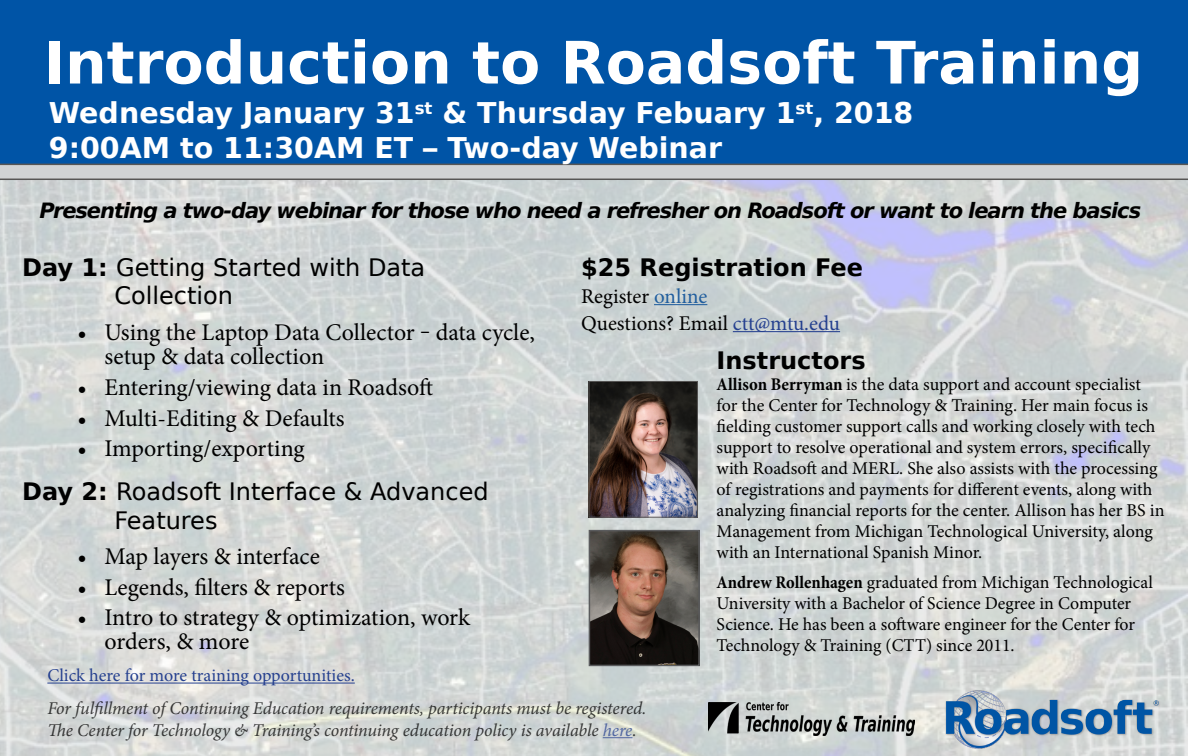
<style>
.page{position:relative;width:1188px;height:756px;background:#fff}
.page>*{position:absolute;margin:0;border:0;box-sizing:border-box;transform-origin:0 0}
.t1{font:700 58.5px "Bitstream Vera Sans";color:#fff}
.t2{font:700 28.5px/34.2px "Bitstream Vera Sans";color:#fff}
.t3{font:24px/24px "Minion Pro";color:#000}
.t4{font:24px/28.8px "Bitstream Vera Sans";color:#000}
.t5{font:700 24px "Bitstream Vera Sans";color:#000}
.t6{font:italic 700 21px "Bitstream Vera Sans";letter-spacing:-.05em;color:#000}
.t7{font:21px/27px "Minion Pro";color:#000}
.t8{font:18px/21px "Minion Pro";color:#000}
.t9{font:italic 18px/21.6px "Minion Pro";letter-spacing:-.01em;color:#000}
.t10{font:18px "Minion Pro";color:#25408f}
.s1{font-weight:700}
.s2{color:#215e9e}
.s3{color:#25408f}
.s4{font-weight:700;font-stretch:condensed}
</style>
<div class="page">
<img style="left:0;top:180px;width:1188px;height:576px">
<hr style="left:654px;top:304px;width:53px;height:1px;background:#215e9e">
<hr style="left:733px;top:331px;width:107px;height:1px;background:#25408f">
<svg style="left:603px;top:737px;width:29px;height:1px"></svg>
<img style="left:592px;top:533px;width:105px;height:130px">
<div style="left:589px;top:530px;width:111px;height:136px;border:2px solid #5a5b5d"></div>
<hr style="left:47px;top:683px;width:308px;height:1px;background:#25408f">
<div style="left:0;top:0;width:1188px;height:164px;background:#0054a6"></div>
<img style="left:709px;top:702px;width:206px;height:33px">
<svg style="left:0;top:164px;width:1188px;height:16px;background:#bdbebf"></svg>
<img style="left:944px;top:690px;width:217px;height:59px">
<img style="left:591px;top:383px;width:105px;height:132px">
<div style="left:589px;top:381px;width:109px;height:136px;border:1px solid #575655"></div>
<h1 class="t1" style="left:43px;top:29px;width:1101px">Introduction to Roadsoft Training</h1>
<h2 class="t2" style="left:49px;top:96px;width:866px">Wednesday January 31<sup>st</sup> &amp; Thursday Febuary 1<sup>st</sup>, 2018<br>9:00AM to 11:30AM ET – Two-day Webinar</h2>
<p class="t6" style="left:39px;top:199px;width:1103px">Presenting a two-day webinar for those who need a refresher on Roadsoft or want to learn the basics</p>
<h3 class="t4" style="left:114px;top:253px;width:312px;text-indent:-92px"><span class="s1">Day 1:</span> Getting Started with Data<br>Collection</h3>
<h3 class="t3" style="left:105px;top:321px;width:432px;text-indent:-27px">• Using the Laptop Data Collector ‒ data cycle, setup &amp; data collection</h3>
<h3 class="t3" style="left:78px;top:375px;width:357px">• Entering/viewing data in Roadsoft</h3>
<h3 class="t3" style="left:78px;top:406px;width:269px">• Multi-Editing &amp; Defaults</h3>
<h3 class="t3" style="left:78px;top:437px;width:229px">• Importing/exporting</h3>
<h3 class="t4" style="left:114px;top:477px;width:376px;text-indent:-92px"><span class="s1">Day 2:</span> Roadsoft Interface &amp; Advanced<br>Features</h3>
<h3 class="t3" style="left:78px;top:544px;width:244px">• Map layers &amp; interface</h3>
<h3 class="t3" style="left:78px;top:575px;width:269px">• Legends, filters &amp; reports</h3>
<h3 class="t3" style="left:105px;top:606px;width:367px;text-indent:-27px">• Intro to strategy &amp; optimization, work orders, &amp; more</h3>
<p class="t10" style="left:47px;top:663px;width:309px">Click here for more training opportunities.</p>
<h3 class="t5" style="left:581px;top:253px;width:283px">$25 Registration Fee</h3>
<p class="t7" style="left:581px;top:282px;width:260px">Register <span class="s2">online<br></span>Questions? Email <span class="s3">ctt@mtu.edu</span></p>
<h3 class="t5" style="left:717px;top:346px;width:150px">Instructors</h3>
<p class="t8" style="left:717px;top:374px;width:449px"><span class="s4">Allison Berryman</span> is the data support and account specialist for the Center for Technology &amp; Training. Her main focus is fielding customer support calls and working closely with tech support to resolve operational and system errors, specifically with Roadsoft and MERL. She also assists with the processing of registrations and payments for different events, along with analyzing financial reports for the center. Allison has her BS in Management from Michigan Technological University, along with an International Spanish Minor.</p>
<p class="t8" style="left:717px;top:572px;width:438px"><span class="s4">Andrew Rollenhagen</span> graduated from Michigan Technological University with a Bachelor of Science Degree in Computer Science. He has been a software engineer for the Center for Technology &amp; Training (CTT) since 2011.</p>
<p class="t9" style="left:47px;top:698px;width:601px">For fulfillment of Continuing Education requirements, participants must be registered.<br>The Center for Technology &amp; Training’s continuing education policy is available <span class="s3">here</span>.</p>
</div>
